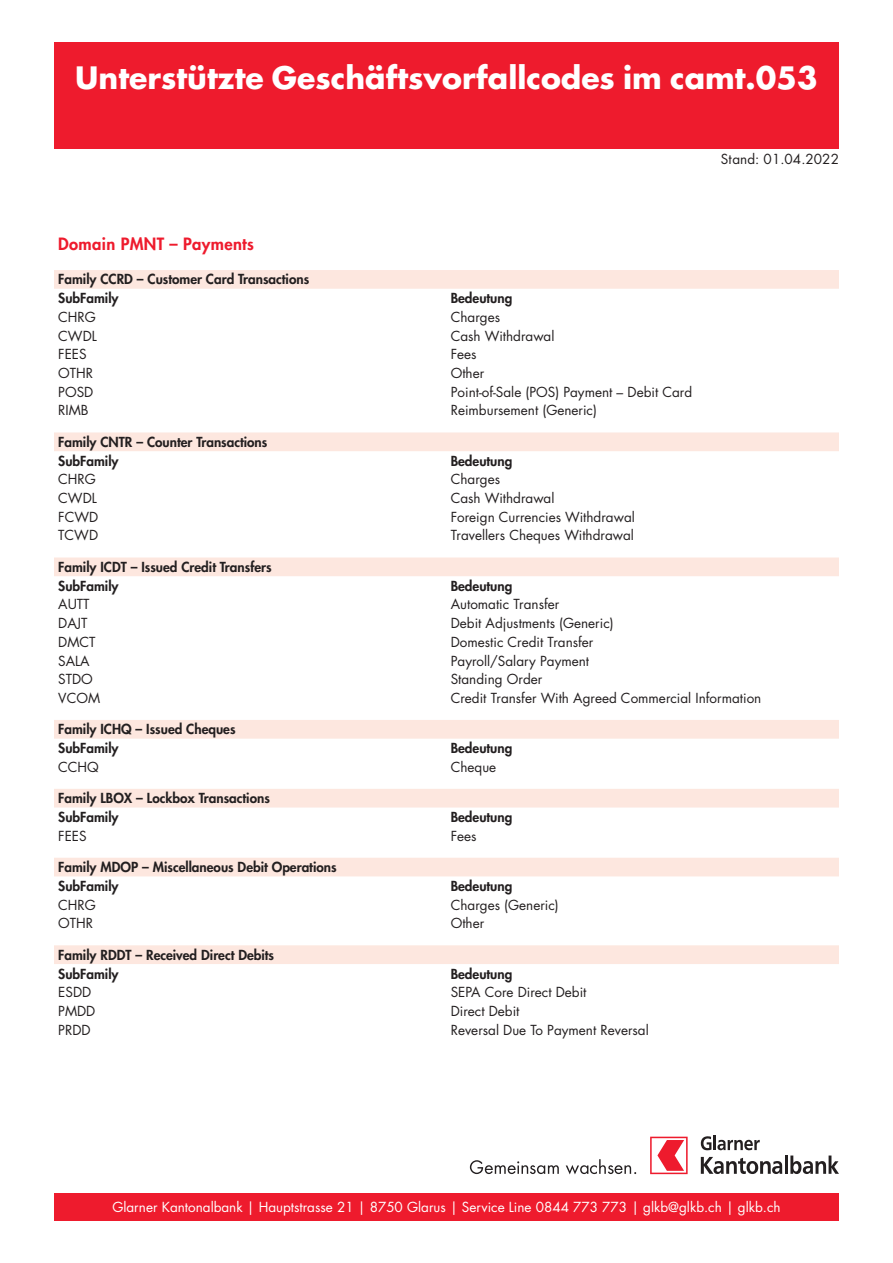
<style>
.page{position:relative;width:893px;height:1263px;background:#fff}
.page>*{position:absolute;margin:0;border:0;box-sizing:border-box;transform-origin:0 0}
.t1{font:700 30px "Futura Std";color:#fff}
.t2{font:800 16.5px "Futura Std";letter-spacing:.02em;color:#ee1b2d}
.t3{font:13.5px "Futura Std";color:#231f20}
.t4{font:800 13.5px/18.8px "Futura Std";color:#231f20}
.t5{font:13.5px "Futura Std";color:#fff}
</style>
<div class="page">
<div style="left:54px;top:1193px;width:785px;height:27px;background:#ee1b2d"></div>
<svg style="left:701px;top:1135px;width:59px;height:15px"></svg>
<svg style="left:701px;top:1157px;width:81px;height:17px"></svg>
<hr style="left:785px;top:1155px;width:3px;height:19px;background:#231f20">
<svg style="left:790px;top:1155px;width:49px;height:19px"></svg>
<svg style="left:650px;top:1137px;width:38px;height:37px"></svg>
<svg style="left:470px;top:1160px;width:89px;height:14px"></svg>
<svg style="left:566px;top:1159px;width:70px;height:15px"></svg>
<div style="left:54px;top:43px;width:785px;height:106px;background:#ee1b2d"></div>
<svg style="left:54px;top:270px;width:785px;height:694px"></svg>
<h1 class="t1" style="left:75px;top:57px;width:744px">Unterstützte Geschäftsvorfallcodes im camt.053</h1>
<p class="t2" style="left:58px;top:233px;width:197px">Domain PMNT – Payments</p>
<p class="t4" style="left:58px;top:270px;width:253px">Family CCRD – Customer Card Transactions<br>SubFamily</p>
<p class="t4" style="left:451px;top:289px;width:63px">Bedeutung</p>
<p class="t3" style="left:58px;top:308px;width:39px">CHRG</p>
<p class="t3" style="left:451px;top:308px;width:51px">Charges</p>
<p class="t3" style="left:58px;top:327px;width:40px">CWDL</p>
<p class="t3" style="left:451px;top:327px;width:105px">Cash Withdrawal</p>
<p class="t3" style="left:58px;top:346px;width:30px">FEES</p>
<p class="t3" style="left:451px;top:346px;width:27px">Fees</p>
<p class="t3" style="left:58px;top:364px;width:36px">OTHR</p>
<p class="t3" style="left:451px;top:364px;width:35px">Other</p>
<p class="t3" style="left:58px;top:383px;width:37px">POSD</p>
<p class="t3" style="left:451px;top:383px;width:243px">Point-of-Sale (POS) Payment – Debit Card</p>
<p class="t3" style="left:58px;top:402px;width:32px">RIMB</p>
<p class="t3" style="left:451px;top:402px;width:148px">Reimbursement (Generic)</p>
<p class="t4" style="left:58px;top:432px;width:211px">Family CNTR – Counter Transactions<br>SubFamily</p>
<p class="t4" style="left:451px;top:451px;width:63px">Bedeutung</p>
<p class="t3" style="left:58px;top:471px;width:39px">CHRG</p>
<p class="t3" style="left:451px;top:471px;width:51px">Charges</p>
<p class="t3" style="left:58px;top:489px;width:40px">CWDL</p>
<p class="t3" style="left:451px;top:489px;width:105px">Cash Withdrawal</p>
<p class="t3" style="left:58px;top:508px;width:42px">FCWD</p>
<p class="t3" style="left:451px;top:508px;width:186px">Foreign Currencies Withdrawal</p>
<p class="t3" style="left:58px;top:527px;width:41px">TCWD</p>
<p class="t3" style="left:451px;top:527px;width:185px">Travellers Cheques Withdrawal</p>
<p class="t4" style="left:58px;top:558px;width:215px">Family ICDT – Issued Credit Transfers<br>SubFamily</p>
<p class="t4" style="left:451px;top:576px;width:63px">Bedeutung</p>
<p class="t3" style="left:721px;top:151px;width:120px">Stand: 01.04.2022</p>
<p class="t3" style="left:58px;top:596px;width:33px">AUTT</p>
<p class="t3" style="left:451px;top:596px;width:110px">Automatic Transfer</p>
<p class="t3" style="left:58px;top:614px;width:31px">DAJT</p>
<p class="t3" style="left:451px;top:614px;width:164px">Debit Adjustments (Generic)</p>
<p class="t3" style="left:58px;top:633px;width:39px">DMCT</p>
<p class="t3" style="left:451px;top:633px;width:144px">Domestic Credit Transfer</p>
<p class="t3" style="left:58px;top:652px;width:33px">SALA</p>
<p class="t3" style="left:451px;top:652px;width:140px">Payroll/Salary Payment</p>
<p class="t3" style="left:58px;top:671px;width:36px">STDO</p>
<p class="t3" style="left:451px;top:671px;width:93px">Standing Order</p>
<p class="t3" style="left:58px;top:689px;width:43px">VCOM</p>
<p class="t3" style="left:451px;top:689px;width:312px">Credit Transfer With Agreed Commercial Information</p>
<p class="t4" style="left:58px;top:720px;width:179px">Family ICHQ – Issued Cheques<br>SubFamily</p>
<p class="t4" style="left:451px;top:739px;width:63px">Bedeutung</p>
<p class="t3" style="left:58px;top:758px;width:42px">CCHQ</p>
<p class="t3" style="left:451px;top:758px;width:47px">Cheque</p>
<p class="t4" style="left:58px;top:789px;width:213px">Family LBOX – Lockbox Transactions<br>SubFamily</p>
<p class="t4" style="left:451px;top:808px;width:63px">Bedeutung</p>
<p class="t3" style="left:58px;top:827px;width:30px">FEES</p>
<p class="t3" style="left:451px;top:827px;width:27px">Fees</p>
<p class="t4" style="left:58px;top:858px;width:280px">Family MDOP – Miscellaneous Debit Operations<br>SubFamily</p>
<p class="t4" style="left:451px;top:876px;width:63px">Bedeutung</p>
<p class="t3" style="left:58px;top:896px;width:39px">CHRG</p>
<p class="t3" style="left:451px;top:896px;width:109px">Charges (Generic)</p>
<p class="t3" style="left:58px;top:915px;width:36px">OTHR</p>
<p class="t3" style="left:451px;top:915px;width:35px">Other</p>
<p class="t4" style="left:58px;top:945px;width:217px">Family RDDT – Received Direct Debits<br>SubFamily</p>
<p class="t4" style="left:451px;top:964px;width:63px">Bedeutung</p>
<p class="t3" style="left:58px;top:984px;width:35px">ESDD</p>
<p class="t3" style="left:451px;top:984px;width:137px">SEPA Core Direct Debit</p>
<p class="t3" style="left:58px;top:1002px;width:39px">PMDD</p>
<p class="t3" style="left:451px;top:1002px;width:70px">Direct Debit</p>
<p class="t3" style="left:58px;top:1021px;width:34px">PRDD</p>
<p class="t3" style="left:451px;top:1021px;width:200px">Reversal Due To Payment Reversal</p>
<p class="t5" style="left:112px;top:1198px;width:670px">Glarner Kantonalbank | Hauptstrasse 21 | 8750 Glarus | Service Line 0844 773 773 | glkb@glkb.ch | glkb.ch</p>
</div>
